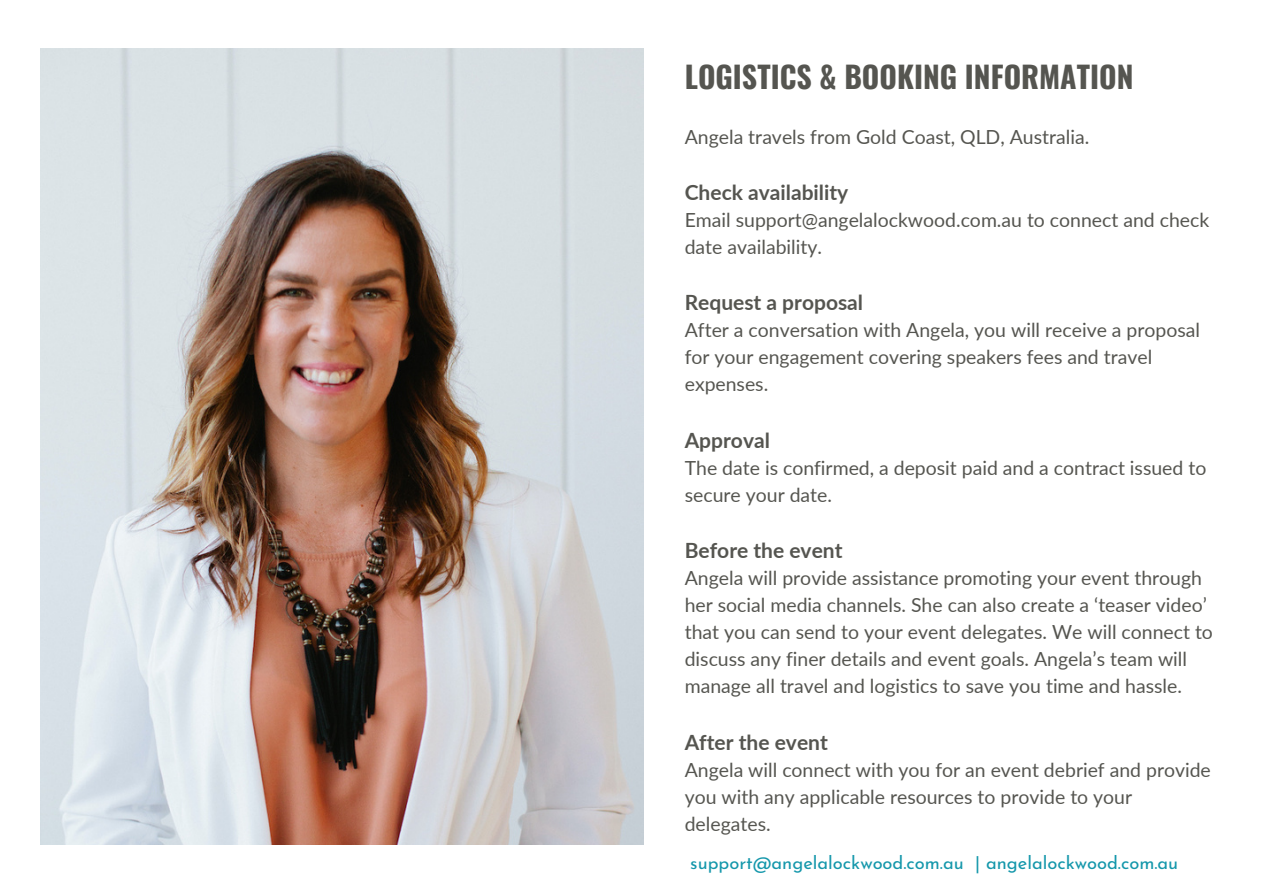
<style>
.page{position:relative;width:1263px;height:894px;background:#fff}
.page>*{position:absolute;margin:0;border:0;box-sizing:border-box;transform-origin:0 0}
.t1{font:700 30px "Oswald";color:#555550}
.t2{font:700 21px "Lato";color:#555550}
.t3{font:19.5px/27px "Lato";color:#555550}
.t4{font:18.3px "Josefin Sans";color:#1497ab}
</style>
<div class="page">
<img style="left:40px;top:49px;width:603px;height:795px">
<h1 class="t1" style="left:685px;top:53px;width:450px">LOGISTICS &amp; BOOKING INFORMATION</h1>
<p class="t3" style="left:685px;top:123px;width:406px">Angela travels from Gold Coast, QLD, Australia.</p>
<p class="t2" style="left:685px;top:179px;width:165px">Check availability</p>
<p class="t3" style="left:685px;top:206px;width:526px">Email support@angelalockwood.com.au to connect and check date availability.</p>
<p class="t2" style="left:685px;top:289px;width:180px">Request a proposal</p>
<p class="t3" style="left:685px;top:316px;width:517px">After a conversation with Angela, you will receive a proposal for your engagement covering speakers fees and travel expenses.</p>
<p class="t2" style="left:685px;top:427px;width:87px">Approval</p>
<p class="t3" style="left:685px;top:453px;width:523px">The date is confirmed, a deposit paid and a contract issued to secure your date.</p>
<p class="t2" style="left:685px;top:537px;width:159px">Before the event</p>
<p class="t3" style="left:685px;top:564px;width:530px">Angela will provide assistance promoting your event through her social media channels. She can also create a ‘teaser video’ that you can send to your event delegates. We will connect to discuss any finer details and event goals. Angela’s team will manage all travel and logistics to save you time and hassle.</p>
<p class="t2" style="left:685px;top:728px;width:145px">After the event</p>
<p class="t3" style="left:685px;top:755px;width:528px">Angela will connect with you for an event debrief and provide you with any applicable resources to provide to your delegates.</p>
<p class="t4" style="left:690px;top:855px;width:489px">support@angelalockwood.com.au | angelalockwood.com.au</p>
</div>
